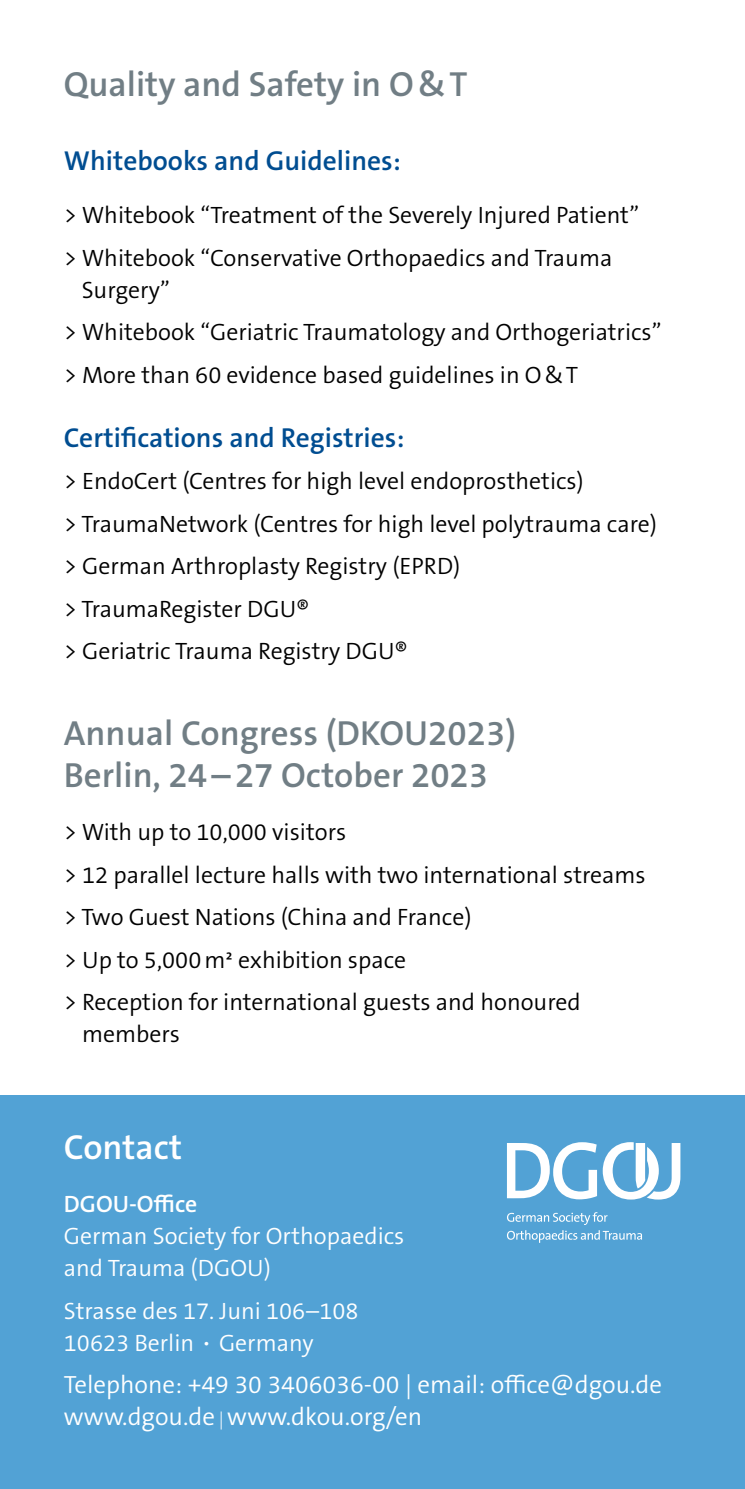
<style>
.page{position:relative;width:745px;height:1489px;background:#fff}
.page>*{position:absolute;margin:0;border:0;box-sizing:border-box;transform-origin:0 0}
.Head{font:600 35px/42.5px "The Sans B W6";color:#717e85}
.Head-2{font:600 35px "The Sans B W6";color:#fff}
.Head_02{font:600 27.5px "The Sans B W6";color:#004d91}
.Copy____ohne_Abstand{font:300 25px "The Sans B W4";color:#fff}
.Copy_Aufzählung___1{font:300 23.75px/32px "The Sans B W4";color:#000}
.Copy____1{font:300 23.75px/32px "The Sans B W4";color:#fff}
.s1{font-family:"The Sans B W6";font-weight:600}
.s2{font-family:"The Sans B W3";font-size:18px}
</style>
<div class="page">
<div style="left:0;top:1095px;width:744px;height:393px;background:#52a2d5"></div>
<svg style="left:602px;top:1142px;width:78px;height:57px"></svg>
<svg style="left:507px;top:1142px;width:89px;height:57px"></svg>
<svg style="left:507px;top:1212px;width:100px;height:12px"></svg>
<svg style="left:507px;top:1230px;width:134px;height:12px"></svg>
<p class="Head" style="left:64px;top:63px;width:405px">Quality and Safety in O&amp;T</p>
<p class="Head_02" style="left:64px;top:143px;width:338px">Whitebooks and Guidelines:</p>
<p class="Copy_Aufzählung___1" style="left:64px;top:199px;width:576px">&gt; Whitebook “Treatment of the Severely Injured Patient”</p>
<p class="Copy_Aufzählung___1" style="left:82px;top:242px;width:532px;text-indent:-18px">&gt; Whitebook “Conservative Orthopaedics and Trauma<br>Surgery”</p>
<p class="Copy_Aufzählung___1" style="left:64px;top:316px;width:599px">&gt; Whitebook “Geriatric Traumatology and Orthogeriatrics”</p>
<p class="Copy_Aufzählung___1" style="left:64px;top:359px;width:515px">&gt; More than 60 evidence based guidelines in O&amp;T</p>
<p class="Head_02" style="left:64px;top:420px;width:342px">Certifications and Registries:</p>
<p class="Copy_Aufzählung___1" style="left:64px;top:465px;width:521px">&gt; EndoCert (Centres for high level endoprosthetics)</p>
<p class="Copy_Aufzählung___1" style="left:64px;top:508px;width:594px">&gt; TraumaNetwork (Centres for high level polytrauma care)</p>
<p class="Copy_Aufzählung___1" style="left:64px;top:550px;width:397px">&gt; German Arthroplasty Registry (EPRD)</p>
<p class="Copy_Aufzählung___1" style="left:64px;top:593px;width:247px">&gt; TraumaRegister DGU®</p>
<p class="Copy_Aufzählung___1" style="left:64px;top:635px;width:345px">&gt; Geriatric Trauma Registry DGU®</p>
<p class="Head" style="left:64px;top:711px;width:453px">Annual Congress (DKOU2023)<br>Berlin, 24–27 October 2023</p>
<p class="Copy_Aufzählung___1" style="left:64px;top:816px;width:284px">&gt; With up to 10,000 visitors</p>
<p class="Copy_Aufzählung___1" style="left:64px;top:858px;width:583px">&gt; 12 parallel lecture halls with two international streams</p>
<p class="Copy_Aufzählung___1" style="left:64px;top:901px;width:409px">&gt; Two Guest Nations (China and France)</p>
<p class="Copy_Aufzählung___1" style="left:64px;top:943px;width:343px">&gt; Up to 5,000m² exhibition space</p>
<p class="Copy_Aufzählung___1" style="left:82px;top:986px;width:499px;text-indent:-18px">&gt; Reception for international guests and honoured members</p>
<p class="Head-2" style="left:64px;top:1124px;width:120px">Contact</p>
<p class="Copy____1" style="left:64px;top:1188px;width:342px"><span class="s1">DGOU-Office<br></span>German Society for Orthopaedics and Trauma (DGOU)</p>
<p class="Copy____1" style="left:64px;top:1294px;width:296px">Strasse des 17. Juni 106–108<br>10623 Berlin <span class="s2">•</span> Germany</p>
<p class="Copy____ohne_Abstand" style="left:64px;top:1368px;width:599px">Telephone: +49 30 3406036-00 | email: office@dgou.de</p>
<p class="Copy____ohne_Abstand" style="left:64px;top:1400px;width:360px">www.dgou.de <span class="s2">|</span> www.dkou.org/en</p>
</div>
